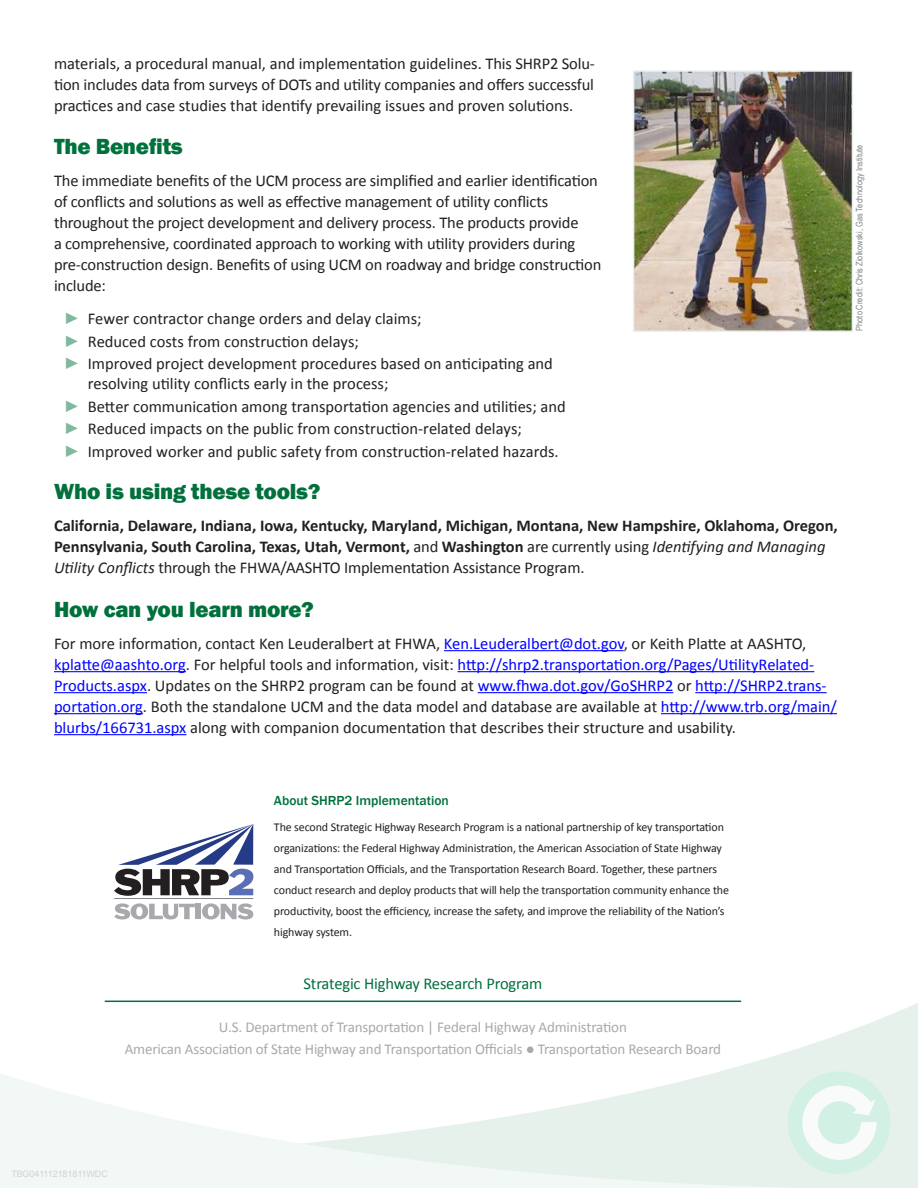
<style>
.page{position:relative;width:918px;height:1188px;background:#fff}
.page>*{position:absolute;margin:0;border:0;box-sizing:border-box;transform-origin:0 0}
.H1_GREEN{font:800 22.5px "Franklin Gothic";letter-spacing:-.01em;color:#00703c}
.Body_-_Calibri_11{font:16.5px/21px "Calibri";color:#231f20}
.Body_-_Calibri_11-2{font:700 16.5px/21px "Calibri";color:#231f20}
.Body_-_Calibri_11-3{font:16.5px "Calibri";letter-spacing:-.01em;color:#00703c}
.Body_-_Calibri_11-4{font:15px "Calibri";letter-spacing:-.01em;color:#a8a9ad}
.H5_bold_black_11pt{font:500 13.5px "Franklin Gothic";color:#00703c}
.Body_-_Calibri_11-5{font:12px/21px "Calibri";letter-spacing:-.01em;color:#231f20}
.CH_Caption_Head{font:9px "Arial Narrow";letter-spacing:.01em;color:#808285}
.Body_-_Calibri_11-6{font:9px "Arial";letter-spacing:-.01em;color:#d1d2d4}
.s1{font-family:"Franklin Gothic";color:#80b89e}
.s2{font-weight:400}
.s3{font-weight:400;font-style:italic}
.s4{color:#00f}
</style>
<div class="page">
<svg style="left:104px;top:1000px;width:814px;height:188px;fill:#e6f1ec"></svg>
<svg style="left:0;top:1011px;width:839px;height:177px"></svg>
<hr style="left:444px;top:650px;width:180px;height:1px;background:#00f">
<hr style="left:54px;top:671px;width:132px;height:1px;background:#00f">
<hr style="left:458px;top:671px;width:356px;height:1px;background:#00f">
<hr style="left:54px;top:692px;width:93px;height:1px;background:#00f">
<hr style="left:478px;top:692px;width:195px;height:1px;background:#00f">
<hr style="left:695px;top:692px;width:132px;height:1px;background:#00f">
<hr style="left:54px;top:713px;width:89px;height:1px;background:#00f">
<hr style="left:661px;top:713px;width:176px;height:1px;background:#00f">
<hr style="left:54px;top:734px;width:132px;height:1px;background:#00f">
<svg style="left:788px;top:1071px;width:102px;height:103px"></svg>
<svg style="left:114px;top:903px;width:81px;height:17px"></svg>
<div style="left:196px;top:904px;width:5px;height:15px;background:#a8a9ad"></div>
<svg style="left:202px;top:903px;width:51px;height:17px"></svg>
<hr style="left:114px;top:898px;width:139px;height:1px;background:#808285">
<svg style="left:114px;top:824px;width:139px;height:72px"></svg>
<img style="left:636px;top:73px;width:214px;height:256px">
<div style="left:633px;top:70px;width:220px;height:262px;border:2px solid #e6f1ec"></div>
<hr style="left:105px;top:1001px;width:636px;height:1px;background:#00703c">
<p class="Body_-_Calibri_11" style="left:54px;top:53px;width:543px;text-align:justify">materials, a procedural manual, and implementation guidelines. This SHRP2 Solu&shy;tion includes data from surveys of DOTs and utility companies and offers successful practices and case studies that identify prevailing issues and proven solutions.</p>
<p class="H1_GREEN" style="left:54px;top:132px;width:130px">The Benefits</p>
<p class="Body_-_Calibri_11" style="left:54px;top:170px;width:549px">The immediate benefits of the UCM process are simplified and earlier identification of conflicts and solutions as well as effective management of utility conflicts throughout the project development and delivery process. The products provide<br>a comprehensive, coordinated approach to working with utility providers during pre-construction design. Benefits of using UCM on roadway and bridge construction include:</p>
<p class="Body_-_Calibri_11" style="left:64px;top:308px;width:359px"><span class="s1">►</span> Fewer contractor change orders and delay claims;</p>
<p class="Body_-_Calibri_11" style="left:64px;top:331px;width:297px"><span class="s1">►</span> Reduced costs from construction delays;</p>
<p class="Body_-_Calibri_11" style="left:88px;top:354px;width:467px;line-height:19.5px;text-indent:-24px"><span class="s1">►</span> Improved project development procedures based on anticipating and resolving utility conflicts early in the process;</p>
<p class="Body_-_Calibri_11" style="left:64px;top:396px;width:504px"><span class="s1">►</span> Better communication among transportation agencies and utilities; and</p>
<p class="Body_-_Calibri_11" style="left:64px;top:418px;width:460px"><span class="s1">►</span> Reduced impacts on the public from construction-related delays;</p>
<p class="Body_-_Calibri_11" style="left:64px;top:441px;width:497px"><span class="s1">►</span> Improved worker and public safety from construction-related hazards.</p>
<p class="H1_GREEN" style="left:54px;top:477px;width:268px">Who is using these tools?</p>
<p class="Body_-_Calibri_11-2" style="left:54px;top:515px;width:785px">California, Delaware, Indiana, Iowa, Kentucky, Maryland, Michigan, Montana, New Hampshire, Oklahoma, Oregon,<br>Pennsylvania, South Carolina, Texas, Utah, Vermont, <span class="s2">and</span> Washington <span class="s2">are currently using</span> <span class="s3">Identifying and Managing<br>Utility Conflicts</span> <span class="s2">through the FHWA/AASHTO Implementation Assistance Program.</span></p>
<p class="H1_GREEN" style="left:54px;top:595px;width:261px">How can you learn more?</p>
<p class="Body_-_Calibri_11" style="left:54px;top:633px;width:785px">For more information, contact Ken Leuderalbert at FHWA, <span class="s4">Ken.Leuderalbert@dot.gov</span>, or Keith Platte at AASHTO, <span class="s4">kplatte@aashto.org</span>. For helpful tools and information, visit: <span class="s4">http://shrp2.transportation.org/Pages/UtilityRelated-Products.aspx</span>. Updates on the SHRP2 program can be found at <span class="s4">www.fhwa.dot.gov/GoSHRP2</span> or <span class="s4">http://SHRP2.trans&shy;portation.org</span>. Both the standalone UCM and the data model and database are available at <span class="s4">http://www.trb.org/main/ blurbs/166731.aspx</span> along with companion documentation that describes their structure and usability.</p>
<p class="CH_Caption_Head" style="left:853px;top:331px;width:188px;rotate:-90deg">Photo Credit: Chris Ziolkowski, Gas Technology Institute</p>
<p class="H5_bold_black_11pt" style="left:274px;top:793px;width:176px">About SHRP2 Implementation</p>
<p class="Body_-_Calibri_11-5" style="left:274px;top:816px;width:457px">The second Strategic Highway Research Program is a national partnership of key transportation organizations: the Federal Highway Administration, the American Association of State Highway and Transportation Officials, and the Transportation Research Board. Together, these partners conduct research and deploy products that will help the transportation community enhance the productivity, boost the efficiency, increase the safety, and improve the reliability of the Nation’s highway system.</p>
<p class="Body_-_Calibri_11-3" style="left:304px;top:973px;width:240px">Strategic Highway Research Program</p>
<p class="Body_-_Calibri_11-4" style="left:219px;top:1017px;width:409px">U.S. Department of Transportation | Federal Highway Administration</p>
<p class="Body_-_Calibri_11-4" style="left:125px;top:1040px;width:598px">American Association of State Highway and Transportation Officials ● Transportation Research Board</p>
<p class="Body_-_Calibri_11-6" style="left:11px;top:1168px;width:98px">TBG041112181811WDC</p>
</div>
